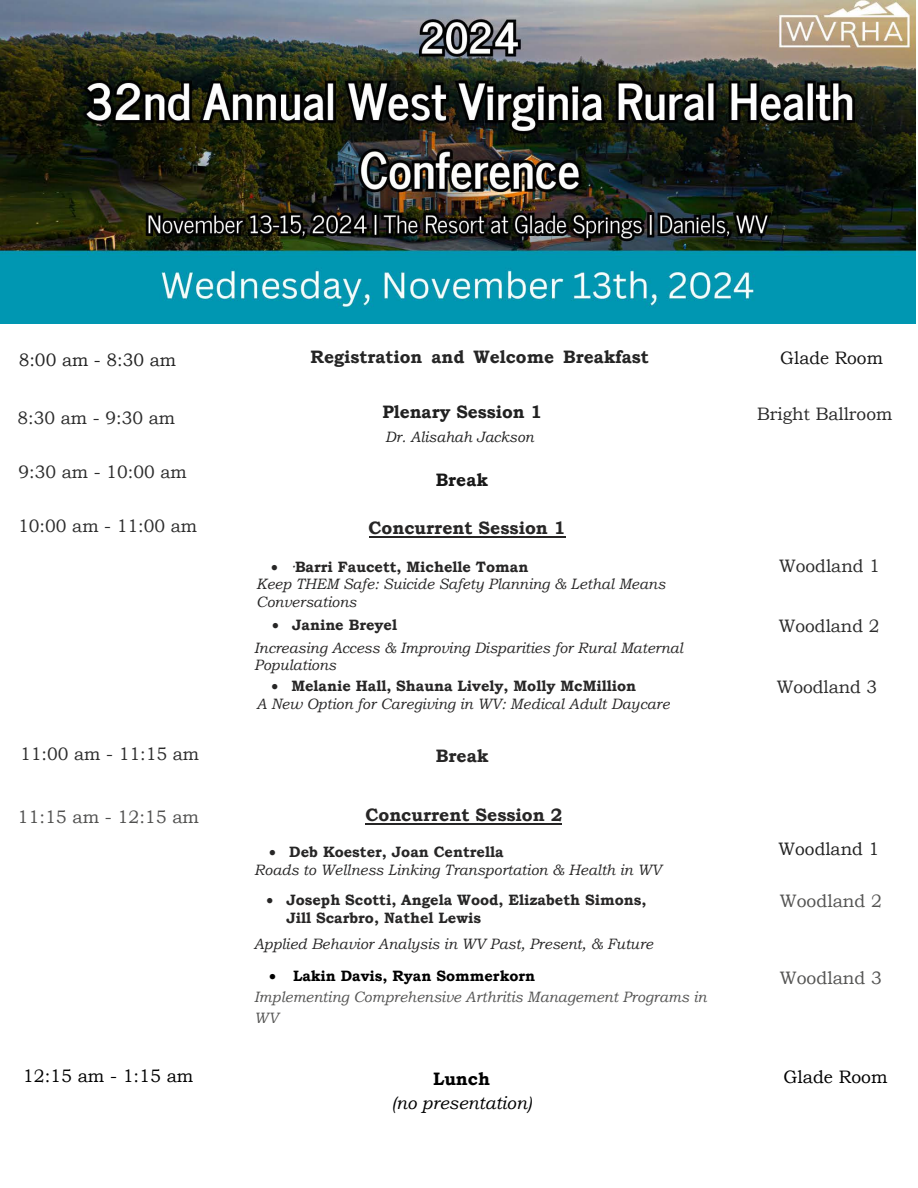
<style>
.page{position:relative;width:918px;height:1188px;background:#fff}
.page>*{position:absolute;margin:0;border:0;box-sizing:border-box;transform-origin:0 0}
.t1{font:18px "Bookman Old Style";color:#2c2c2c;scale:.96 1}
.t2{font:700 18px "Bookman Old Style";color:#272626}
.t3{font:700 18px "Bookman Old Style";color:#252525;scale:.96 1}
.t4{font:18px "Bookman Old Style";color:#000}
.t5{font:18px "Bookman Old Style";color:#545453}
.t6{font:italic 18px "Bookman Old Style";color:#000}
.t7{font:700 18px "Bookman Old Style";color:#212121;scale:.96 1}
.t8{font:18px "Bookman Old Style";color:#50504f}
.t9{font:18px "Bookman Old Style";color:#292929;scale:.96 1}
.t10{font:18px "Bookman Old Style";color:#242424;scale:.96 1}
.t11{font:18px "Bookman Old Style";color:#2b2b2b;scale:.96 1}
.t12{font:18px "Bookman Old Style";color:#141414;scale:.96 1}
.t13{font:18px "Bookman Old Style";color:#222;scale:.96 1}
.t14{font:700 18px "Bookman Old Style";color:#171717;scale:.96 1}
.t15{font:700 18px "Bookman Old Style";color:#000}
.t16{font:italic 15px/17.5px "Bookman Old Style";color:#272626}
.t17{font:700 15px/18px "Bookman Old Style";color:#272626}
.t18{font:italic 15px/21px "Bookman Old Style";color:#545453}
.t19{font:italic 15px "Bookman Old Style";color:#212121;scale:.96 1}
.s1{font-weight:700;font-style:normal}
.s2{font-style:inherit}
.s3{color:#000}
.s4{font-weight:700;font-style:normal;color:#000}
</style>
<div class="page">
<img style="left:0;top:0;width:916px;height:324px">
<hr style="left:369px;top:536px;width:197px;height:1px;background:#272626">
<hr style="left:365px;top:824px;width:197px;height:1px;background:#272626">
<p class="t10" style="left:19px;top:348px;width:166px">8:00 am - 8:30 am</p>
<p class="t3" style="left:311px;top:344px;width:354px">Registration and Welcome Breakfast</p>
<p class="t12" style="left:780px;top:346px;width:109px">Glade Room</p>
<p class="t7" style="left:382px;top:398px;width:168px">Plenary Session 1</p>
<p class="t11" style="left:17px;top:406px;width:166px">8:30 am - 9:30 am</p>
<p class="t9" style="left:757px;top:402px;width:142px">Bright Ballroom</p>
<p class="t1" style="left:18px;top:460px;width:177px">9:30 am - 10:00 am</p>
<p class="t1" style="left:18px;top:514px;width:188px">10:00 am - 11:00 am</p>
<p class="t19" style="left:385px;top:427px;width:156px">Dr. Alisahah Jackson</p>
<p class="t14" style="left:436px;top:466px;width:56px">Break</p>
<p class="t2" style="left:369px;top:514px;width:198px">Concurrent Session 1</p>
<p class="t16" style="left:256px;top:558px;width:411px;text-indent:15px">• ·<span class="s1">Barri Faucett</span><span class="s1">, Michelle Toman<br></span>Keep THEM Safe: Suicide Safety Planning &amp; Lethal Means<br>Conversations</p>
<p class="t17" style="left:272px;top:616px;width:126px">• Janine Breyel</p>
<p class="t16" style="left:254px;top:639px;width:430px">Increasing Access &amp; Improving Disparities for Rural Maternal<br>Populations</p>
<p class="t16" style="left:256px;top:677px;width:415px;text-indent:15px">• <span class="s1">Melanie Hall</span><span class="s1">, Shauna Lively, Molly McMillion<br></span>A New Option for Caregiving in WV: Medical Adult Daycare</p>
<p class="t1" style="left:20px;top:743px;width:188px">11:00 am - 11:15 am</p>
<p class="t2" style="left:436px;top:743px;width:54px">Break</p>
<p class="t1" style="left:779px;top:554px;width:106px">Woodland 1</p>
<p class="t1" style="left:779px;top:614px;width:106px">Woodland 2</p>
<p class="t1" style="left:777px;top:675px;width:106px">Woodland 3</p>
<p class="t8" style="left:18px;top:805px;width:183px">11:15 am - 12:15 am</p>
<p class="t2" style="left:365px;top:802px;width:198px">Concurrent Session 2</p>
<p class="t17" style="left:269px;top:843px;width:236px">• <span class="s2">Deb Koester</span>, Joan Centrella</p>
<p class="t13" style="left:779px;top:837px;width:106px">Woodland 1</p>
<p class="t16" style="left:254px;top:860px;width:409px">Roads to Wellness Linking Transportation &amp; Health in WV</p>
<p class="t17" style="left:286px;top:891px;width:361px;text-indent:-20px">• <span class="s2">Joseph Scotti</span>, Angela Wood, Elizabeth Simons,<br>Jill Scarbro, Nathel Lewis</p>
<p class="t16" style="left:254px;top:934px;width:401px">Applied Behavior Analysis in WV Past, Present, &amp; Future</p>
<p class="t5" style="left:780px;top:889px;width:104px">Woodland 2</p>
<p class="t18" style="left:254px;top:965px;width:454px;text-indent:15px"><span class="s3">•</span> <span class="s4">Lakin Davis</span><span class="s4">, Ryan Sommerkorn<br></span>Implementing Comprehensive Arthritis Management Programs in<br>WV</p>
<p class="t5" style="left:780px;top:966px;width:104px">Woodland 3</p>
<p class="t4" style="left:23px;top:1065px;width:172px">12:15 am - 1:15 am</p>
<p class="t4" style="left:783px;top:1065px;width:106px">Glade Room</p>
<p class="t15" style="left:433px;top:1065px;width:58px">Lunch</p>
<p class="t6" style="left:391px;top:1091px;width:142px">(no presentation)</p>
</div>
